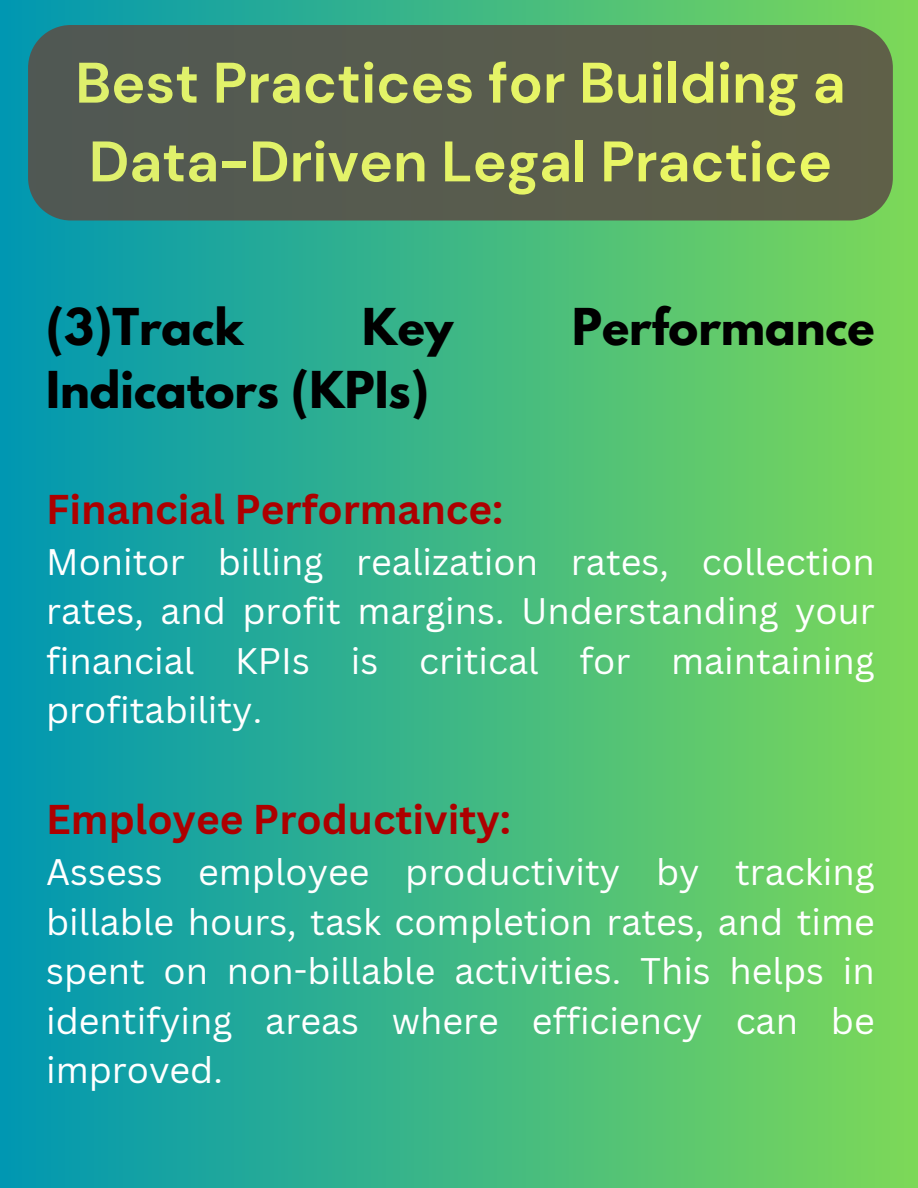
<style>
.page{position:relative;width:918px;height:1188px;background:#fff}
.page>*{position:absolute;margin:0;border:0;box-sizing:border-box;transform-origin:0 0}
.t1{font:700 57px/78.8px "DM Sans";color:#fffd63}
.t2{font:700 45px "League Spartan";color:#000}
.t3{font:700 40.5px "Canva Sans";color:#ad0000}
.t4{font:36px/49.5px "Canva Sans";color:#fff;text-align:justify}
</style>
<div class="page">
<div style="left:0;top:0;width:918px;height:1188px;background:linear-gradient(to right,#0097b2,#7dd858)"></div>
<div style="left:28px;top:25px;width:865px;height:196px;background:#585c4e"></div>
<h1 class="t1" style="left:75px;top:44px;width:772px">Best Practices for Building a<br>Data-Driven Legal Practice</h1>
<h1 class="t2" style="left:46px;top:305px;width:199px">(3)Track</h1>
<h1 class="t2" style="left:362px;top:305px;width:93px">Key</h1>
<h1 class="t2" style="left:572px;top:305px;width:304px">Performance</h1>
<h1 class="t2" style="left:46px;top:368px;width:384px">Indicators (KPIs)</h1>
<h2 class="t3" style="left:46px;top:481px;width:459px">Financial Performance:</h2>
<p class="t4" style="left:46px;top:536px;width:830px">Monitor billing realization rates, collection rates, and profit margins. Understanding your financial KPIs is critical for maintaining profitability.</p>
<p class="t3" style="left:46px;top:791px;width:466px">Employee Productivity:</p>
<p class="t4" style="left:46px;top:846px;width:830px">Assess employee productivity by tracking billable hours, task completion rates, and time spent on non-billable activities. This helps in identifying areas where efficiency can be improved.</p>
</div>
